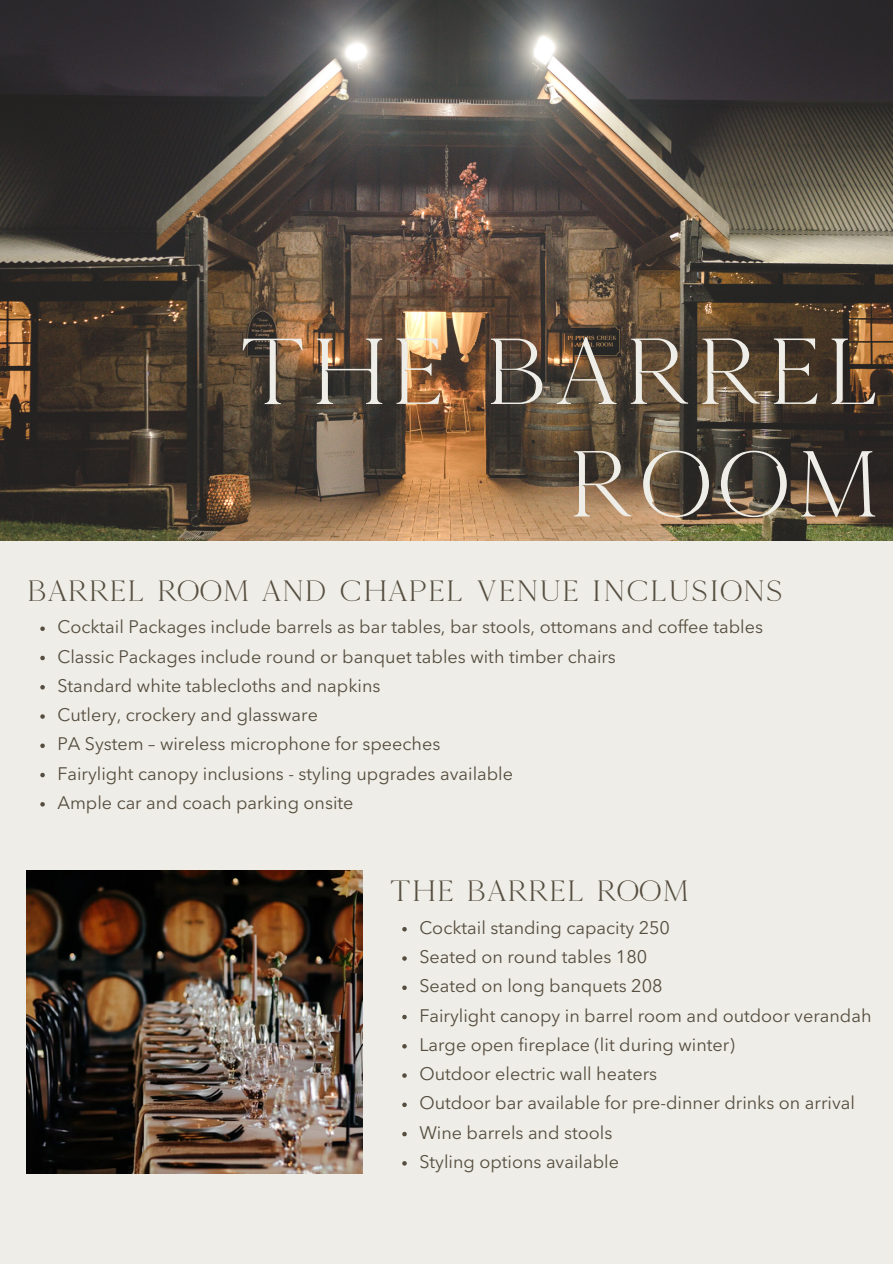
<style>
.page{position:relative;width:893px;height:1264px;background:#fff}
.page>*{position:absolute;margin:0;border:0;box-sizing:border-box;transform-origin:0 0}
.t1{font:96px/112.5px "Kinfolk";color:#eeede7;text-align:right}
.t2{font:30px "Kinfolk";color:#554d3f}
.t3{font:18px/29.2px "Avenir Next LT Pro";color:#554d3f}
</style>
<div class="page">
<div style="left:0;top:0;width:892px;height:1263px;background:#eeede7"></div>
<img style="left:0;top:0;width:892px;height:540px">
<svg style="left:402px;top:927px;width:5px;height:4px"></svg>
<svg style="left:402px;top:956px;width:5px;height:4px"></svg>
<svg style="left:402px;top:985px;width:5px;height:5px"></svg>
<svg style="left:402px;top:1014px;width:5px;height:5px"></svg>
<svg style="left:402px;top:1044px;width:5px;height:4px"></svg>
<svg style="left:402px;top:1073px;width:5px;height:4px"></svg>
<svg style="left:402px;top:1102px;width:5px;height:5px"></svg>
<svg style="left:402px;top:1131px;width:5px;height:5px"></svg>
<svg style="left:402px;top:1161px;width:5px;height:4px"></svg>
<svg style="left:40px;top:626px;width:5px;height:5px"></svg>
<svg style="left:40px;top:655px;width:5px;height:5px"></svg>
<svg style="left:40px;top:685px;width:5px;height:4px"></svg>
<svg style="left:40px;top:714px;width:5px;height:4px"></svg>
<svg style="left:40px;top:743px;width:5px;height:5px"></svg>
<svg style="left:40px;top:772px;width:5px;height:5px"></svg>
<svg style="left:40px;top:802px;width:5px;height:4px"></svg>
<img style="left:27px;top:870px;width:335px;height:303px">
<p class="t1" style="left:235px;top:313px;width:648px">THE BARREL<br>ROOM</p>
<h2 class="t2" style="left:27px;top:572px;width:758px">BARREL ROOM AND CHAPEL VENUE INCLUSIONS</h2>
<p class="t3" style="left:57px;top:614px;width:707px">Cocktail Packages include barrels as bar tables, bar stools, ottomans and coffee tables Classic Packages include round or banquet tables with timber chairs<br>Standard white tablecloths and napkins<br>Cutlery, crockery and glassware<br>PA System – wireless microphone for speeches<br>Fairylight canopy inclusions - styling upgrades available<br>Ample car and coach parking onsite</p>
<h2 class="t2" style="left:389px;top:872px;width:302px">THE BARREL ROOM</h2>
<p class="t3" style="left:419px;top:914px;width:453px">Cocktail standing capacity 250<br>Seated on round tables 180<br>Seated on long banquets 208<br>Fairylight canopy in barrel room and outdoor verandah Large open fireplace (lit during winter)<br>Outdoor electric wall heaters<br>Outdoor bar available for pre-dinner drinks on arrival Wine barrels and stools<br>Styling options available</p>
</div>
